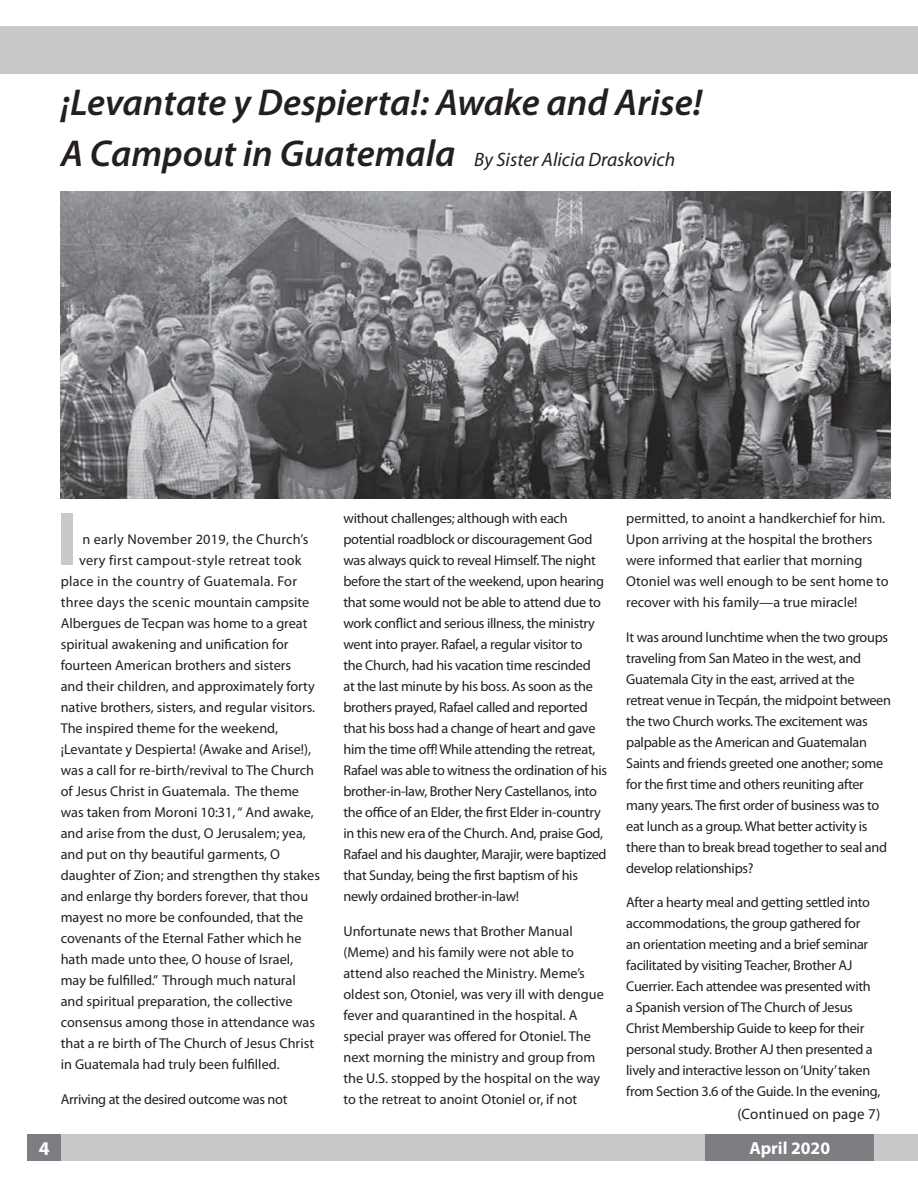
<style>
.page{position:relative;width:918px;height:1188px;background:#fff}
.page>*{position:absolute;margin:0;border:0;box-sizing:border-box;transform-origin:0 0}
.t1{font:700 76.5px "Myriad Pro";color:#c7c9cb}
.t2{font:italic 600 37.5px "Myriad Pro";color:#231f20}
.t3{font:italic 19.5px "Myriad Pro";color:#231f20}
.t4{font:700 19.5px "Myriad Pro";color:#fff}
.t5{font:700 17.55px "Myriad Pro";color:#fff}
.t6{font:15px "Myriad Pro";letter-spacing:.01em;color:#231f20}
.t7{font:14.25px/21px "Myriad Pro";letter-spacing:-.02em;color:#231f20}
.t8{font:14.25px/21px "Myriad Pro";color:#231f20}
.t9{font:14.25px "Myriad Pro";letter-spacing:.02em;color:#231f20}
.t10{font:14.25px "Myriad Pro";letter-spacing:.005em;color:#231f20}
.s1{font-weight:600;font-size:37.5px}
</style>
<div class="page">
<div style="left:27px;top:1134px;width:891px;height:27px;background:#c7c9cb"></div>
<div style="left:705px;top:1134px;width:169px;height:27px;background:#7c7e81"></div>
<div style="left:27px;top:1134px;width:34px;height:27px;background:#7c7e81"></div>
<div style="left:0;top:26px;width:918px;height:47px;background:#c7c9cb"></div>
<img style="left:61px;top:191px;width:830px;height:308px">
<h2 class="t2" style="left:61px;top:78px;width:643px">¡Levantate y Despierta!: Awake and Arise!</h2>
<h3 class="t3" style="left:61px;top:148px;width:616px"><span class="s1">A Campout in Guatemala</span> By Sister Alicia Draskovich</h3>
<h1 class="t1" style="left:56px;top:489px;width:23px">I</h1>
<p class="t9" style="left:82px;top:531px;width:228px">n early November 2019, the Church’s</p>
<p class="t9" style="left:79px;top:552px;width:224px">very first campout-style retreat took</p>
<p class="t9" style="left:61px;top:573px;width:238px">place in the country of Guatemala. For</p>
<p class="t10" style="left:61px;top:594px;width:250px">three days the scenic mountain campsite</p>
<p class="t8" style="left:61px;top:613px;width:248px">Albergues de Tecpan was home to a great</p>
<p class="t8" style="left:61px;top:634px;width:229px">spiritual awakening and unification for</p>
<p class="t8" style="left:61px;top:655px;width:232px">fourteen American brothers and sisters</p>
<p class="t8" style="left:61px;top:676px;width:256px">and their children, and approximately forty</p>
<p class="t8" style="left:61px;top:697px;width:256px">native brothers, sisters, and regular visitors.</p>
<p class="t8" style="left:61px;top:718px;width:219px">The inspired theme for the weekend,</p>
<p class="t8" style="left:61px;top:739px;width:252px">¡Levantate y Despierta! (Awake and Arise!),</p>
<p class="t8" style="left:61px;top:760px;width:255px">was a call for re-birth/revival to The Church</p>
<p class="t8" style="left:61px;top:781px;width:240px">of Jesus Christ in Guatemala. The theme</p>
<p class="t8" style="left:61px;top:802px;width:255px">was taken from Moroni 10:31, “ And awake,</p>
<p class="t8" style="left:61px;top:823px;width:247px">and arise from the dust, O Jerusalem; yea,</p>
<p class="t8" style="left:61px;top:844px;width:221px">and put on thy beautiful garments, O</p>
<p class="t8" style="left:61px;top:865px;width:261px">daughter of Zion; and strengthen thy stakes</p>
<p class="t8" style="left:61px;top:886px;width:249px">and enlarge thy borders forever, that thou</p>
<p class="t8" style="left:61px;top:907px;width:244px">mayest no more be confounded, that the</p>
<p class="t8" style="left:61px;top:928px;width:242px">covenants of the Eternal Father which he</p>
<p class="t8" style="left:61px;top:949px;width:234px">hath made unto thee, O house of Israel,</p>
<p class="t8" style="left:61px;top:970px;width:236px">may be fulfilled.” Through much natural</p>
<p class="t8" style="left:61px;top:991px;width:233px">and spiritual preparation, the collective</p>
<p class="t8" style="left:61px;top:1012px;width:256px">consensus among those in attendance was</p>
<p class="t8" style="left:61px;top:1033px;width:255px">that a re birth of The Church of Jesus Christ</p>
<p class="t8" style="left:61px;top:1054px;width:220px">in Guatemala had truly been fulfilled.</p>
<p class="t7" style="left:61px;top:1088px;width:228px">Arriving at the desired outcome was not</p>
<p class="t7" style="left:343px;top:508px;width:265px">without challenges; although with each potential roadblock or discouragement God was always quick to reveal Himself. The night before the start of the weekend, upon hearing that some would not be able to attend due to work conflict and serious illness, the ministry went into prayer. Rafael, a regular visitor to<br>the Church, had his vacation time rescinded<br>at the last minute by his boss. As soon as the brothers prayed, Rafael called and reported that his boss had a change of heart and gave him the time off! While attending the retreat, Rafael was able to witness the ordination of his brother-in-law, Brother Nery Castellanos, into the office of an Elder, the first Elder in-country in this new era of the Church. And, praise God, Rafael and his daughter, Marajir, were baptized that Sunday, being the first baptism of his newly ordained brother-in-law!</p>
<p class="t8" style="left:343px;top:920px;width:262px">Unfortunate news that Brother Manual (Meme) and his family were not able to attend also reached the Ministry. Meme’s oldest son, Otoniel, was very ill with dengue fever and quarantined in the hospital. A special prayer was offered for Otoniel. The next morning the ministry and group from the U.S. stopped by the hospital on the way to the retreat to anoint Otoniel or, if not</p>
<p class="t8" style="left:626px;top:508px;width:264px">permitted, to anoint a handkerchief for him.<br>Upon arriving at the hospital the brothers were informed that earlier that morning Otoniel was well enough to be sent home to recover with his family—a true miracle!</p>
<p class="t7" style="left:626px;top:626px;width:266px">It was around lunchtime when the two groups traveling from San Mateo in the west, and Guatemala City in the east, arrived at the retreat venue in Tecpán, the midpoint between the two Church works. The excitement was palpable as the American and Guatemalan Saints and friends greeted one another; some for the first time and others reuniting after many years. The first order of business was to eat lunch as a group. What better activity is there than to break bread together to seal and develop relationships?</p>
<p class="t7" style="left:626px;top:892px;width:256px">After a hearty meal and getting settled into accommodations, the group gathered for<br>an orientation meeting and a brief seminar facilitated by visiting Teacher, Brother AJ Cuerrier. Each attendee was presented with a Spanish version of The Church of Jesus Christ Membership Guide to keep for their personal study. Brother AJ then presented a lively and interactive lesson on ‘Unity’ taken from Section 3.6 of the Guide. In the evening,</p>
<p class="t6" style="left:737px;top:1105px;width:144px">(Continued on page 7)</p>
<h3 class="t4" style="left:39px;top:1136px;width:12px">4</h3>
<p class="t5" style="left:749px;top:1137px;width:82px">April 2020</p>
</div>
